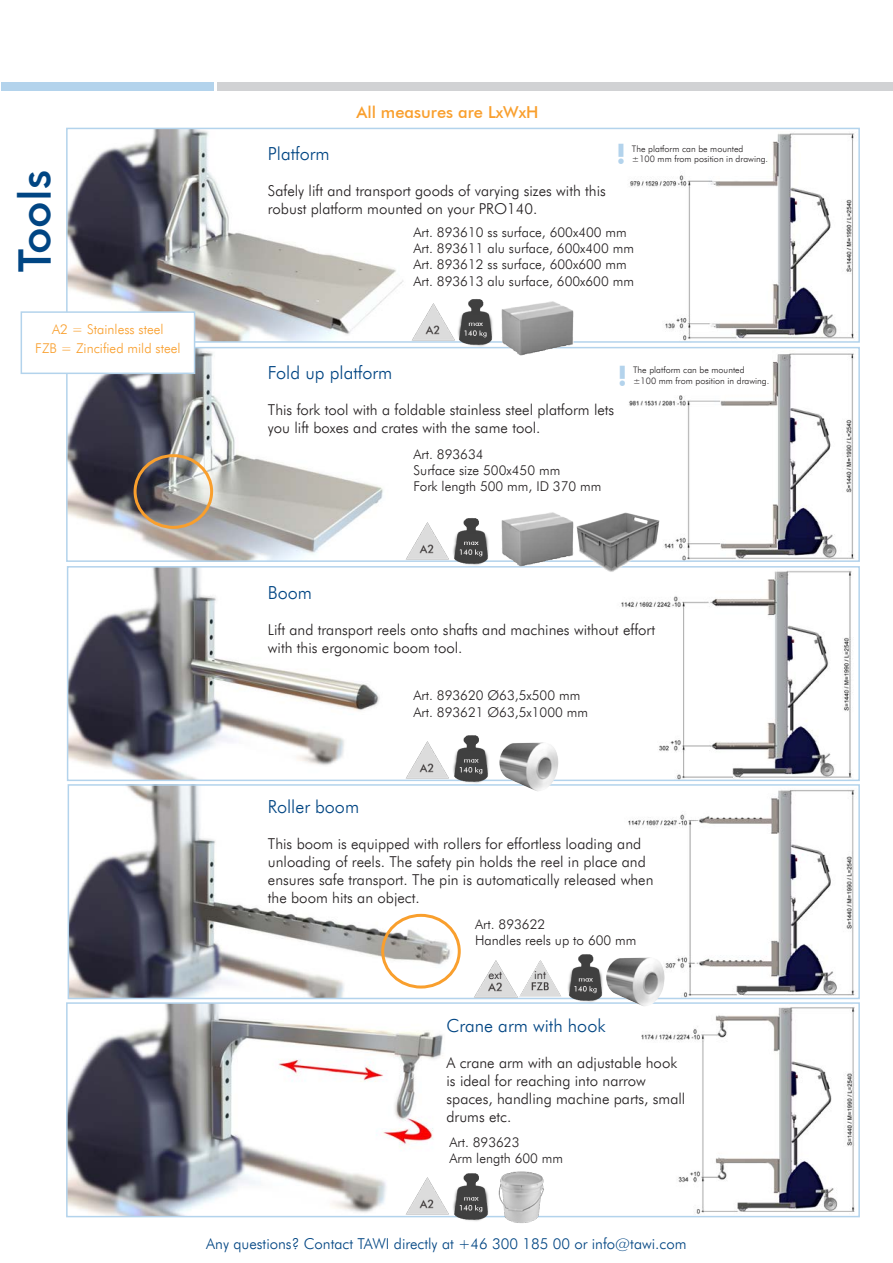
<style>
.page{position:relative;width:893px;height:1263px;background:#fff}
.page>*{position:absolute;margin:0;border:0;box-sizing:border-box;transform-origin:0 0}
.t1{font:500 45px "Futura BT";color:#004583}
.t2{font:700 27px "Futura BT";color:#b3d3ec}
.t3{font:300 18px "Futura BT";color:#004583}
.t4{font:500 16.5px "Futura BT";color:#f99f2d}
.t5{font:300 15px/18px "Futura BT";color:#231f20}
.t6{font:300 15px "Futura BT";color:#004583}
.t7{font:300 13.5px "Futura BT";color:#231f20}
.t8{font:300 13.5px "Futura BT";color:#f99f2d}
.t9{font:300 12px "Futura BT";color:#231f20}
.t10{font:300 9px "Futura BT";color:#231f20}
</style>
<div class="page">
<img style="left:641px;top:1007px;width:214px;height:207px">
<img style="left:628px;top:790px;width:227px;height:206px">
<img style="left:71px;top:787px;width:390px;height:209px">
<div style="left:68px;top:784px;width:792px;height:215px;border:2px solid #b3d3ec"></div>
<img style="left:621px;top:570px;width:231px;height:208px">
<img style="left:70px;top:569px;width:310px;height:209px">
<div style="left:67px;top:566px;width:793px;height:215px;border:2px solid #b3d3ec"></div>
<img style="left:629px;top:353px;width:225px;height:206px">
<img style="left:629px;top:133px;width:225px;height:207px">
<img style="left:69px;top:131px;width:334px;height:209px">
<div style="left:66px;top:128px;width:794px;height:215px;border:2px solid #b3d3ec"></div>
<img style="left:69px;top:1005px;width:374px;height:209px">
<div style="left:66px;top:1002px;width:794px;height:215px;border:2px solid #b3d3ec"></div>
<img style="left:69px;top:350px;width:314px;height:209px">
<div style="left:66px;top:347px;width:794px;height:215px;border:2px solid #b3d3ec"></div>
<div style="left:2px;top:83px;width:212px;height:8px;background:#b3d3ec"></div>
<div style="left:218px;top:83px;width:675px;height:8px;background:#d1d2d4"></div>
<img style="left:498px;top:301px;width:77px;height:55px">
<img style="left:575px;top:512px;width:85px;height:60px">
<img style="left:490px;top:742px;width:90px;height:49px">
<img style="left:493px;top:1171px;width:56px;height:52px">
<img style="left:499px;top:512px;width:76px;height:55px">
<img style="left:604px;top:951px;width:83px;height:62px">
<div style="left:381px;top:914px;width:80px;height:74px;border:3px solid #f99f2d;border-radius:50%"></div>
<div style="left:134px;top:454px;width:79px;height:75px;border:3px solid #f99f2d;border-radius:50%"></div>
<img style="left:406px;top:303px;width:48px;height:47px">
<img style="left:522px;top:960px;width:42px;height:45px">
<img style="left:401px;top:522px;width:45px;height:47px">
<img style="left:401px;top:741px;width:53px;height:47px">
<img style="left:469px;top:960px;width:53px;height:45px">
<img style="left:401px;top:1172px;width:48px;height:46px">
<img style="left:454px;top:299px;width:40px;height:51px">
<img style="left:446px;top:518px;width:44px;height:51px">
<img style="left:449px;top:735px;width:41px;height:52px">
<img style="left:564px;top:954px;width:40px;height:51px">
<img style="left:449px;top:1173px;width:41px;height:48px">
<div style="left:21px;top:311px;width:174px;height:63px;background:#fff;border:2px solid #b3d3ec"></div>
<p class="t1" style="left:7px;top:272px;width:104px;rotate:-90deg">Tools</p>
<p class="t8" style="left:52px;top:321px;width:113px">A2 = Stainless steel</p>
<p class="t8" style="left:35px;top:340px;width:147px">FZB = Zincified mild steel</p>
<p class="t4" style="left:356px;top:103px;width:184px">All measures are LxWxH</p>
<p class="t3" style="left:268px;top:142px;width:63px">Platform</p>
<p class="t5" style="left:268px;top:181px;width:340px">Safely lift and transport goods of varying sizes with this robust platform mounted on your PRO140.</p>
<p class="t2" style="left:617px;top:138px;width:11px">!</p>
<p class="t10" style="left:632px;top:154px;width:138px">±100 mm from position in drawing.</p>
<p class="t10" style="left:632px;top:143px;width:113px">The platform can be mounted</p>
<p class="t7" style="left:413px;top:224px;width:215px">Art. 893610 ss surface, 600x400 mm</p>
<p class="t7" style="left:413px;top:240px;width:222px">Art. 893611 alu surface, 600x400 mm</p>
<p class="t7" style="left:413px;top:256px;width:215px">Art. 893612 ss surface, 600x600 mm</p>
<p class="t7" style="left:413px;top:273px;width:222px">Art. 893613 alu surface, 600x600 mm</p>
<p class="t3" style="left:268px;top:362px;width:126px">Fold up platform</p>
<p class="t5" style="left:268px;top:400px;width:348px">This fork tool with a foldable stainless steel platform lets you lift boxes and crates with the same tool.</p>
<p class="t2" style="left:618px;top:360px;width:11px">!</p>
<p class="t10" style="left:633px;top:375px;width:138px">±100 mm from position in drawing.</p>
<p class="t10" style="left:633px;top:364px;width:113px">The platform can be mounted</p>
<p class="t7" style="left:413px;top:446px;width:72px">Art. 893634</p>
<p class="t7" style="left:413px;top:462px;width:148px">Surface size 500x450 mm</p>
<p class="t7" style="left:413px;top:478px;width:189px">Fork length 500 mm, ID 370 mm</p>
<p class="t3" style="left:268px;top:581px;width:46px">Boom</p>
<p class="t5" style="left:268px;top:620px;width:389px">Lift and transport reels onto shafts and machines without effort with this ergonomic boom tool.</p>
<p class="t7" style="left:413px;top:687px;width:168px">Art. 893620 Ø63,5x500 mm</p>
<p class="t7" style="left:413px;top:704px;width:176px">Art. 893621 Ø63,5x1000 mm</p>
<p class="t3" style="left:268px;top:795px;width:93px">Roller boom</p>
<p class="t5" style="left:268px;top:834px;width:387px">This boom is equipped with rollers for effortless loading and unloading of reels. The safety pin holds the reel in place and ensures safe transport. The pin is automatically released when the boom hits an object.</p>
<p class="t7" style="left:475px;top:916px;width:72px">Art. 893622</p>
<p class="t7" style="left:475px;top:932px;width:163px">Handles reels up to 600 mm</p>
<p class="t9" style="left:488px;top:968px;width:15px">ext</p>
<p class="t9" style="left:534px;top:967px;width:13px">int</p>
<p class="t3" style="left:446px;top:1015px;width:161px">Crane arm with hook</p>
<p class="t5" style="left:446px;top:1054px;width:240px">A crane arm with an adjustable hook is ideal for reaching into narrow spaces, handling machine parts, small drums etc.</p>
<p class="t7" style="left:449px;top:1134px;width:72px">Art. 893623</p>
<p class="t7" style="left:449px;top:1150px;width:115px">Arm length 600 mm</p>
<p class="t6" style="left:206px;top:1234px;width:482px">Any questions? Contact TAWI directly at +46 300 185 00 or info@tawi.com</p>
</div>
